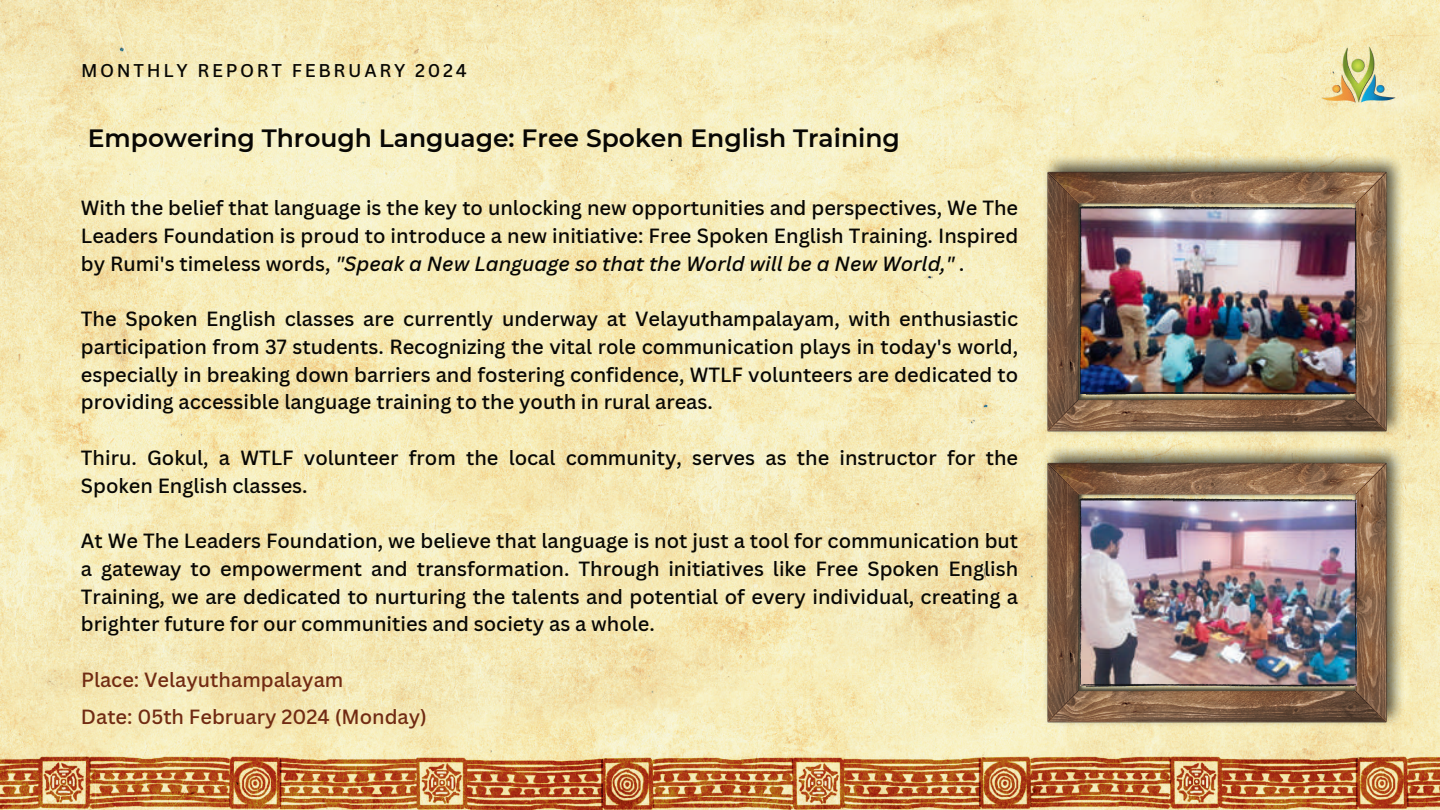
<style>
.page{position:relative;width:1440px;height:810px;background:#fff}
.page>*{position:absolute;margin:0;border:0;box-sizing:border-box;transform-origin:0 0}
.t1{font:600 25px "Montserrat";color:#080704}
.t2{font:500 20px/27.8px "Canva Sans";color:#080704;text-align:justify}
.t3{font:500 20px/37.2px "Canva Sans";color:#712b13}
.t4{font:500 18px "Canva Sans";letter-spacing:.15em;color:#080704}
.s1{font-style:italic}
</style>
<div class="page">
<img style="left:0;top:0;width:1440px;height:810px">
<img style="left:1312px;top:35px;width:94px;height:74px">
<img style="left:1041px;top:153px;width:365px;height:285px">
<img style="left:1041px;top:445px;width:365px;height:284px">
<img style="left:1079px;top:207px;width:278px;height:187px">
<img style="left:1079px;top:499px;width:278px;height:187px">
<p class="t4" style="left:81px;top:60px;width:387px">MONTHLY REPORT FEBRUARY 2024</p>
<p class="t1" style="left:88px;top:120px;width:814px">Empowering Through Language: Free Spoken English Training</p>
<p class="t2" style="left:81px;top:194px;width:939px">With the belief that language is the key to unlocking new opportunities and perspectives, We The Leaders Foundation is proud to introduce a new initiative: Free Spoken English Training. Inspired by Rumi's timeless words, <span class="s1">"Speak a New Language so that the World will be a New World," .</span></p>
<p class="t2" style="left:81px;top:305px;width:939px">The Spoken English classes are currently underway at Velayuthampalayam, with enthusiastic participation from 37 students. Recognizing the vital role communication plays in today's world, especially in breaking down barriers and fostering confidence, WTLF volunteers are dedicated to providing accessible language training to the youth in rural areas.</p>
<p class="t2" style="left:81px;top:444px;width:939px">Thiru. Gokul, a WTLF volunteer from the local community, serves as the instructor for the<br>Spoken English classes.</p>
<p class="t2" style="left:81px;top:527px;width:939px">At We The Leaders Foundation, we believe that language is not just a tool for communication but a gateway to empowerment and transformation. Through initiatives like Free Spoken English Training, we are dedicated to nurturing the talents and potential of every individual, creating a brighter future for our communities and society as a whole.</p>
<p class="t3" style="left:81px;top:661px;width:348px">Place: Velayuthampalayam<br>Date: 05th February 2024 (Monday)</p>
</div>
